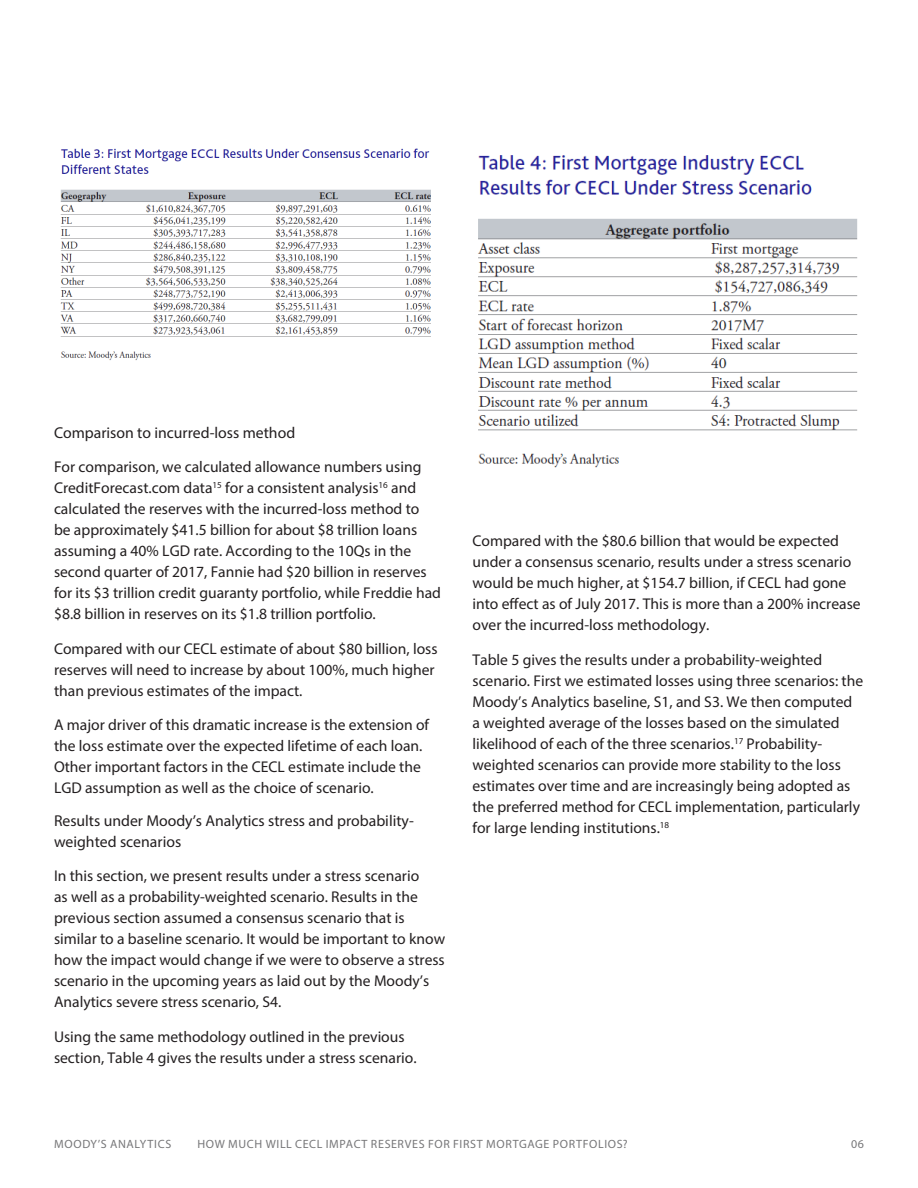
<style>
.page{position:relative;width:918px;height:1188px;background:#fff}
.page>*{position:absolute;margin:0;border:0;box-sizing:border-box;transform-origin:0 0}
.Body_Text{font:15.75px/21px "Myriad Pro";color:#231f20}
.Body_Text-2{font:15.6px/21px "Myriad Pro";color:#231f20}
.t1{font:12px "Myriad Pro";letter-spacing:.055em;color:#777779}
</style>
<div class="page">
<img style="left:60px;top:148px;width:371px;height:213px">
<img style="left:477px;top:155px;width:381px;height:313px">
<p class="Body_Text" style="left:54px;top:422px;width:243px">Comparison to incurred-loss method</p>
<p class="Body_Text-2" style="left:54px;top:456px;width:389px">For comparison, we calculated allowance numbers using CreditForecast.com data<sup>15</sup> for a consistent analysis<sup>16</sup> and calculated the reserves with the incurred-loss method to<br>be approximately $41.5 billion for about $8 trillion loans assuming a 40% LGD rate. According to the 10Qs in the second quarter of 2017, Fannie had $20 billion in reserves for its $3 trillion credit guaranty portfolio, while Freddie had $8.8 billion in reserves on its $1.8 trillion portfolio.</p>
<p class="Body_Text-2" style="left:54px;top:638px;width:385px">Compared with our CECL estimate of about $80 billion, loss reserves will need to increase by about 100%, much higher than previous estimates of the impact.</p>
<p class="Body_Text-2" style="left:54px;top:714px;width:377px">A major driver of this dramatic increase is the extension of the loss estimate over the expected lifetime of each loan.<br>Other important factors in the CECL estimate include the LGD assumption as well as the choice of scenario.</p>
<p class="Body_Text" style="left:54px;top:810px;width:361px">Results under Moody’s Analytics stress and probability&shy;weighted scenarios</p>
<p class="Body_Text-2" style="left:54px;top:865px;width:393px">In this section, we present results under a stress scenario<br>as well as a probability-weighted scenario. Results in the previous section assumed a consensus scenario that is similar to a baseline scenario. It would be important to know how the impact would change if we were to observe a stress scenario in the upcoming years as laid out by the Moody’s Analytics severe stress scenario, S4.</p>
<p class="Body_Text-2" style="left:54px;top:1026px;width:364px">Using the same methodology outlined in the previous section, Table 4 gives the results under a stress scenario.</p>
<p class="Body_Text-2" style="left:472px;top:530px;width:390px">Compared with the $80.6 billion that would be expected under a consensus scenario, results under a stress scenario would be much higher, at $154.7 billion, if CECL had gone into effect as of July 2017. This is more than a 200% increase over the incurred-loss methodology.</p>
<p class="Body_Text-2" style="left:472px;top:649px;width:392px">Table 5 gives the results under a probability-weighted scenario. First we estimated losses using three scenarios: the Moody’s Analytics baseline, S1, and S3. We then computed a weighted average of the losses based on the simulated likelihood of each of the three scenarios.<sup>17</sup> Probability&shy;weighted scenarios can provide more stability to the loss estimates over time and are increasingly being adopted as the preferred method for CECL implementation, particularly for large lending institutions.<sup>18</sup></p>
<p class="t1" style="left:54px;top:1136px;width:119px">MOODY’S ANALYTICS</p>
<p class="t1" style="left:197px;top:1136px;width:76px">How Much Will</p>
<p class="t1" style="left:295px;top:1136px;width:59px">CECL Impact</p>
<p class="t1" style="left:371px;top:1136px;width:15px">Reser</p>
<p class="t1" style="left:405px;top:1136px;width:56px">ves for First</p>
<p class="t1" style="left:486px;top:1136px;width:19px">Mort</p>
<p class="t1" style="left:519px;top:1136px;width:42px">gage Port</p>
<p class="t1" style="left:583px;top:1136px;width:14px">folios</p>
<p class="t1" style="left:623px;top:1136px;width:6px">?</p>
<p class="t1" style="left:851px;top:1136px;width:14px">06</p>
</div>
